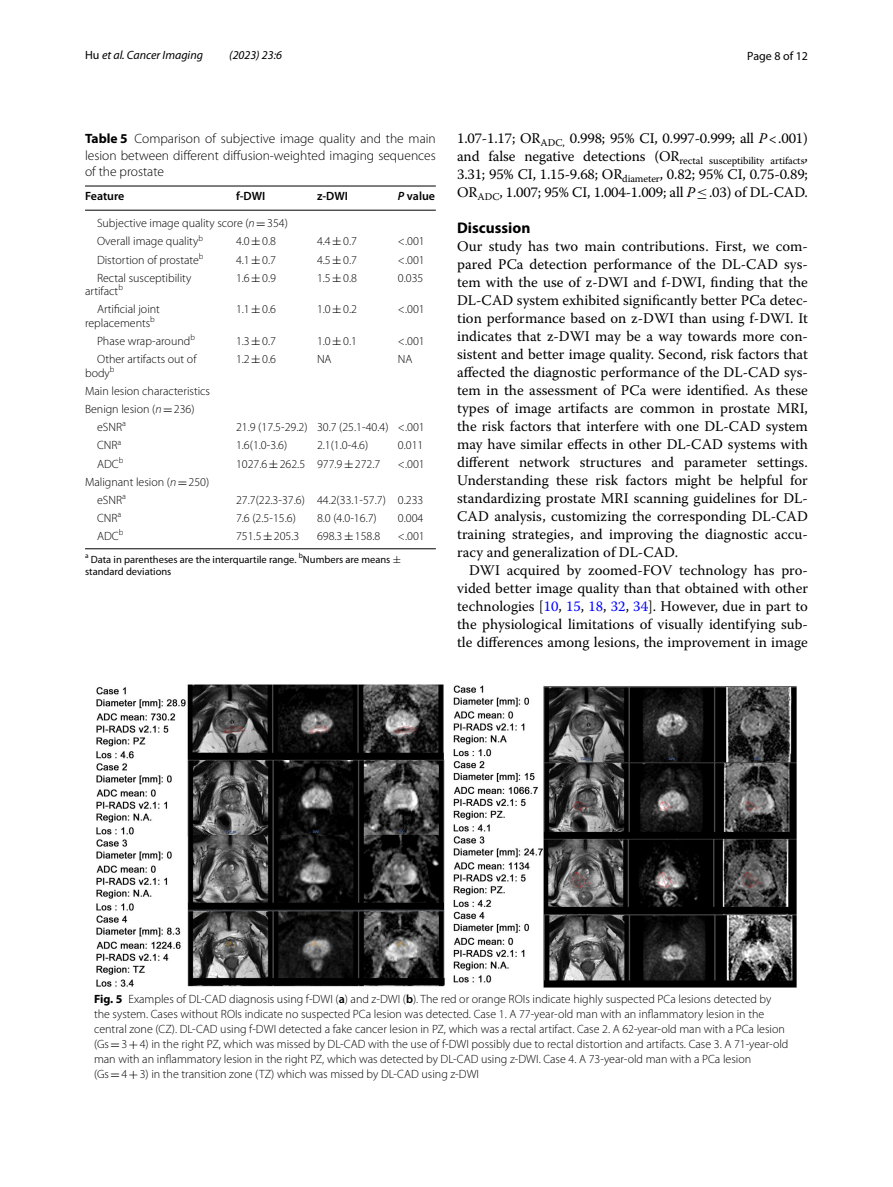
<style>
.page{position:relative;width:893px;height:1187px;background:#fff}
.page>*{position:absolute;margin:0;border:0;box-sizing:border-box;transform-origin:0 0}
.t1{font:700 15.45px "Myriad Pro";color:#000}
.t2{font:14.7px/18px "Warnock Pro";color:#000;text-align:justify}
.t3{font:300 13.5px/16.5px "Myriad Pro";color:#000;text-align:justify}
.t4{font:300 12px/15px "Myriad Pro";color:#000}
.t5{font:italic 12px "Myriad Pro";color:#000}
.t6{font:600 12px "Myriad Pro";color:#000}
.t7{font:12px "Myriad Pro";color:#000}
.t8{font:10.5px/12.8px "Myriad Pro";color:#000}
.s1{font-style:normal}
.s2{font-weight:700}
.s3{font-style:italic}
.s4{font-family:"MTSY";font-weight:400}
.s5{font-family:"MTSY"}
.s6{color:#00f}
.s7{font-weight:600}
</style>
<div class="page">
<hr style="left:85px;top:186px;width:151px;height:1px;background:#000">
<hr style="left:85px;top:210px;width:151px;height:1px;background:#000">
<hr style="left:236px;top:186px;width:81px;height:1px;background:#000">
<hr style="left:236px;top:210px;width:81px;height:1px;background:#000">
<hr style="left:317px;top:186px;width:81px;height:1px;background:#000">
<hr style="left:317px;top:210px;width:81px;height:1px;background:#000">
<hr style="left:398px;top:186px;width:38px;height:1px;background:#000">
<hr style="left:398px;top:210px;width:38px;height:1px;background:#000">
<hr style="left:85px;top:548px;width:151px;height:1px;background:#000">
<hr style="left:236px;top:548px;width:81px;height:1px;background:#000">
<hr style="left:317px;top:548px;width:81px;height:1px;background:#000">
<hr style="left:398px;top:548px;width:38px;height:1px;background:#000">
<img style="left:96px;top:684px;width:701px;height:303px">
<p class="t5" style="left:85px;top:48px;width:120px"><span class="s1">Hu</span> et al. Cancer Imaging</p>
<p class="t5" style="left:229px;top:48px;width:54px">(2023) 23:6</p>
<p class="t7" style="left:747px;top:48px;width:62px">Page 8 of 12</p>
<p class="t3" style="left:85px;top:130px;width:352px"><span class="s2">Table 5</span> Comparison of subjective image quality and the main lesion between different diffusion-weighted imaging sequences of the prostate</p>
<p class="t6" style="left:85px;top:189px;width:41px">Feature</p>
<p class="t6" style="left:236px;top:189px;width:31px">f-DWI</p>
<p class="t6" style="left:317px;top:189px;width:32px">z-DWI</p>
<p class="t6" style="left:398px;top:189px;width:39px"><span class="s3">P</span> value</p>
<p class="t4" style="left:97px;top:214px;width:192px;line-height:18.1px">Subjective image quality score (<span class="s3">n</span><span class="s4">=</span>354)<br>Overall image quality<sup>b</sup></p>
<p class="t4" style="left:236px;top:234px;width:41px">4.0<span class="s4">±</span>0.8</p>
<p class="t4" style="left:317px;top:234px;width:41px">4.4<span class="s4">±</span>0.7</p>
<p class="t4" style="left:398px;top:234px;width:28px">&lt;.001</p>
<p class="t4" style="left:97px;top:252px;width:108px">Distortion of prostate<sup>b</sup></p>
<p class="t4" style="left:236px;top:252px;width:41px">4.1<span class="s4">±</span>0.7</p>
<p class="t4" style="left:317px;top:252px;width:41px">4.5<span class="s4">±</span>0.7</p>
<p class="t4" style="left:398px;top:252px;width:28px">&lt;.001</p>
<p class="t4" style="left:85px;top:271px;width:108px;line-height:13.5px;text-indent:12px">Rectal susceptibility artifact<sup>b</sup></p>
<p class="t4" style="left:236px;top:270px;width:41px">1.6<span class="s4">±</span>0.9</p>
<p class="t4" style="left:317px;top:270px;width:41px">1.5<span class="s4">±</span>0.8</p>
<p class="t4" style="left:398px;top:270px;width:27px">0.035</p>
<p class="t4" style="left:85px;top:303px;width:76px;line-height:13.5px;text-indent:12px">Artificial joint replacements<sup>b</sup></p>
<p class="t4" style="left:236px;top:302px;width:41px">1.1<span class="s4">±</span>0.6</p>
<p class="t4" style="left:317px;top:302px;width:41px">1.0<span class="s4">±</span>0.2</p>
<p class="t4" style="left:398px;top:302px;width:28px">&lt;.001</p>
<p class="t4" style="left:97px;top:334px;width:99px">Phase wrap-around<sup>b</sup></p>
<p class="t4" style="left:236px;top:334px;width:41px">1.3<span class="s4">±</span>0.7</p>
<p class="t4" style="left:317px;top:334px;width:41px">1.0<span class="s4">±</span>0.1</p>
<p class="t4" style="left:398px;top:334px;width:28px">&lt;.001</p>
<p class="t4" style="left:85px;top:352px;width:113px;line-height:13.5px;text-indent:12px">Other artifacts out of body<sup>b</sup></p>
<p class="t4" style="left:236px;top:352px;width:41px">1.2<span class="s4">±</span>0.6</p>
<p class="t4" style="left:317px;top:352px;width:16px">NA</p>
<p class="t4" style="left:398px;top:352px;width:16px">NA</p>
<p class="t4" style="left:85px;top:382px;width:127px;line-height:18.1px">Main lesion characteristics<br>Benign lesion (<span class="s3">n</span><span class="s4">=</span>236) -eSNR<sup>a</sup></p>
<p class="t4" style="left:236px;top:420px;width:190px">21.9 (17.5-29.2) 30.7 (25.1-40.4) &lt;.001</p>
<p class="t4" style="left:85px;top:438px;width:38px">-CNR<sup>a</sup></p>
<p class="t4" style="left:236px;top:438px;width:53px">1.6(1.0-3.6)</p>
<p class="t4" style="left:317px;top:438px;width:53px">2.1(1.0-4.6)</p>
<p class="t4" style="left:398px;top:438px;width:27px">0.011</p>
<p class="t4" style="left:85px;top:456px;width:40px">-ADC<sup>b</sup></p>
<p class="t4" style="left:236px;top:456px;width:146px">1027.6<span class="s4">±</span>262.5 977.9<span class="s4">±</span>272.7</p>
<p class="t4" style="left:398px;top:456px;width:28px">&lt;.001</p>
<p class="t4" style="left:85px;top:473px;width:126px;line-height:18.1px">Malignant lesion (<span class="s3">n</span><span class="s4">=</span>250) -eSNR<sup>a</sup></p>
<p class="t4" style="left:236px;top:492px;width:189px">27.7(22.3-37.6) 44.2(33.1-57.7) 0.233</p>
<p class="t4" style="left:85px;top:510px;width:38px">-CNR<sup>a</sup></p>
<p class="t4" style="left:236px;top:510px;width:61px">7.6 (2.5-15.6)</p>
<p class="t4" style="left:317px;top:510px;width:61px">8.0 (4.0-16.7)</p>
<p class="t4" style="left:398px;top:510px;width:27px">0.004</p>
<p class="t4" style="left:85px;top:529px;width:40px">-ADC<sup>b</sup></p>
<p class="t4" style="left:236px;top:529px;width:65px">751.5<span class="s4">±</span>205.3</p>
<p class="t4" style="left:317px;top:529px;width:65px">698.3<span class="s4">±</span>158.8</p>
<p class="t4" style="left:398px;top:529px;width:28px">&lt;.001</p>
<p class="t8" style="left:85px;top:552px;width:317px"><sup>a</sup> Data in parentheses are the interquartile range. <sup>b</sup>Numbers are means <span class="s5">± </span>standard deviations</p>
<p class="t2" style="left:457px;top:128px;width:352px">1.07-1.17; OR<sub>ADC,</sub> 0.998; 95% CI, 0.997-0.999; all <span class="s3">P</span>&lt;.001) and false negative detections (OR<sub>rectal</sub> <sub>susceptibility</sub> <sub>artifacts</sub>, 3.31; 95% CI, 1.15-9.68; OR<sub>diameter</sub>, 0.82; 95% CI, 0.75-0.89; OR<sub>ADC</sub>, 1.007; 95% CI, 1.004-1.009; all <span class="s3">P</span><span class="s5">≤</span>.03) of DL-CAD.</p>
<p class="t1" style="left:457px;top:217px;width:75px">Discussion</p>
<p class="t2" style="left:457px;top:236px;width:352px">Our study has two main contributions. First, we com&shy;pared PCa detection performance of the DL-CAD sys&shy;tem with the use of z-DWI and f-DWI, finding that the DL-CAD system exhibited significantly better PCa detec&shy;tion performance based on z-DWI than using f-DWI. It indicates that z-DWI may be a way towards more con&shy;sistent and better image quality. Second, risk factors that affected the diagnostic performance of the DL-CAD sys&shy;tem in the assessment of PCa were identified. As these types of image artifacts are common in prostate MRI, the risk factors that interfere with one DL-CAD system may have similar effects in other DL-CAD systems with different network structures and parameter settings.<br>Understanding these risk factors might be helpful for standardizing prostate MRI scanning guidelines for DL-CAD analysis, customizing the corresponding DL-CAD training strategies, and improving the diagnostic accu&shy;racy and generalization of DL-CAD.</p>
<p class="t2" style="left:457px;top:560px;width:352px;text-indent:12px">DWI acquired by zoomed-FOV technology has pro&shy;vided better image quality than that obtained with other technologies [<span class="s6">10</span>, <span class="s6">15</span>, <span class="s6">18</span>, <span class="s6">32</span>, <span class="s6">34</span>]. However, due in part to the physiological limitations of visually identifying sub&shy;tle differences among lesions, the improvement in image</p>
<p class="t4" style="left:94px;top:991px;width:696px"><span class="s2">Fig. 5</span> Examples of DL-CAD diagnosis using f-DWI (<span class="s7">a</span>) and z-DWI (<span class="s7">b</span>). The red or orange ROIs indicate highly suspected PCa lesions detected by the system. Cases without ROIs indicate no suspected PCa lesion was detected. Case 1. A 77-year-old man with an inflammatory lesion in the central zone (CZ). DL-CAD using f-DWI detected a fake cancer lesion in PZ, which was a rectal artifact. Case 2. A 62-year-old man with a PCa lesion (Gs<span class="s4">=</span>3<span class="s4">+</span>4) in the right PZ, which was missed by DL-CAD with the use of f-DWI possibly due to rectal distortion and artifacts. Case 3. A 71-year-old man with an inflammatory lesion in the right PZ, which was detected by DL-CAD using z-DWI. Case 4. A 73-year-old man with a PCa lesion (Gs<span class="s4">=</span>4<span class="s4">+</span>3) in the transition zone (TZ) which was missed by DL-CAD using z-DWI</p>
</div>
